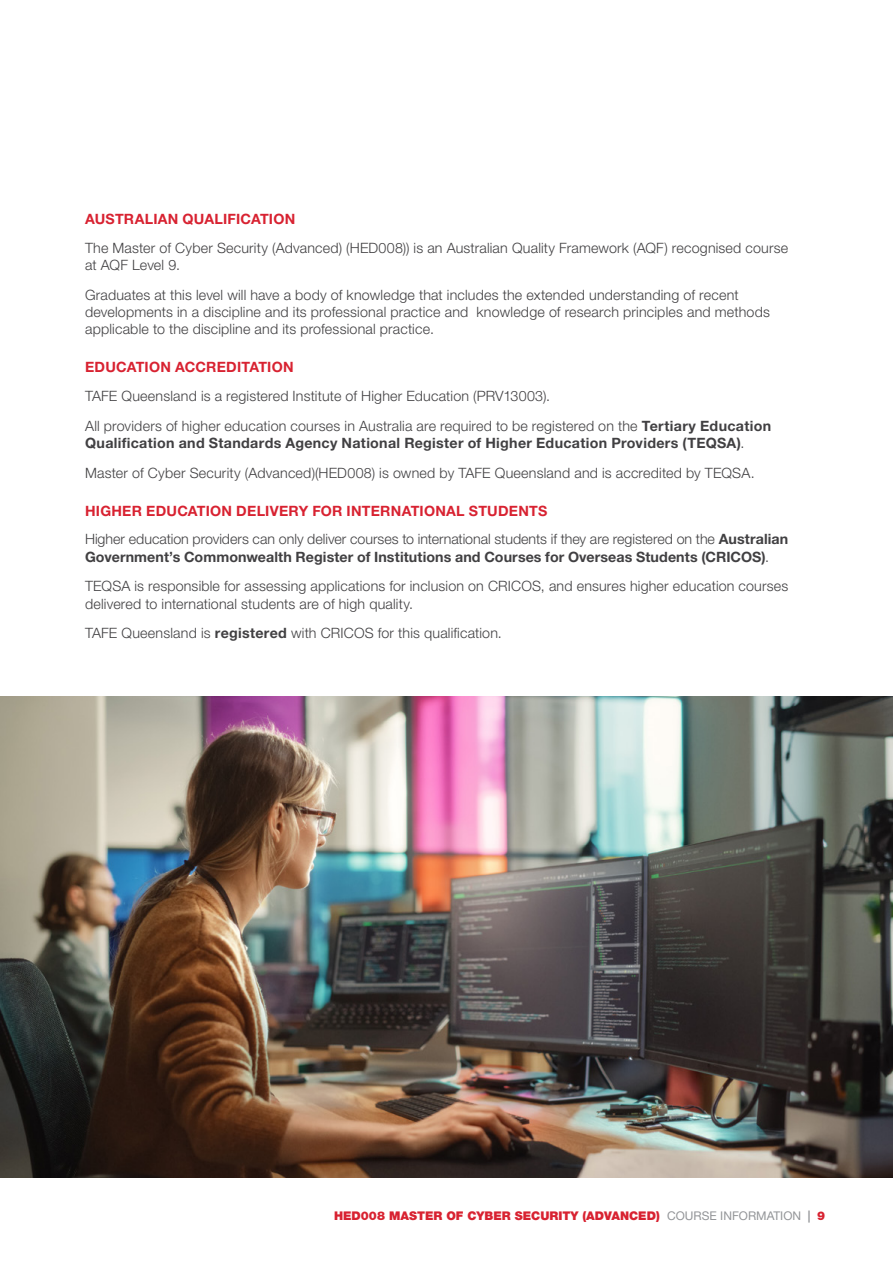
<style>
.page{position:relative;width:893px;height:1263px;background:#fff}
.page>*{position:absolute;margin:0;border:0;box-sizing:border-box;transform-origin:0 0}
.t1{font:300 14.25px/29.8px "Helvetica Neue LT Std";letter-spacing:.01em;color:#414042}
.t2{font:700 14.25px "Helvetica Neue LT Std";letter-spacing:.015em;color:#d82231}
.t3{font:900 12px "Helvetica Neue LT Std";color:#d82231}
.s1{font-weight:700}
.s2{font-weight:700;color:#d82231}
.s3{font-weight:400;color:#939598}
.s4{font-weight:700;color:#939598}
</style>
<div class="page">
<img style="left:0;top:696px;width:893px;height:482px">
<p class="t2" style="left:85px;top:210px;width:212px">AUSTRALIAN QUALIFICATION</p>
<p class="t1" style="left:85px;top:239px;width:705px;line-height:17.1px">The Master of Cyber Security (Advanced) (HED008)) is an Australian Quality Framework (AQF) recognised course at AQF Level 9.</p>
<p class="t1" style="left:85px;top:286px;width:686px;line-height:17.1px">Graduates at this level will have a body of knowledge that includes the extended understanding of recent developments in a discipline and its professional practice and knowledge of research principles and methods applicable to the discipline and its professional practice.</p>
<p class="t2" style="left:85px;top:358px;width:210px">EDUCATION ACCREDITATION</p>
<p class="t1" style="left:85px;top:380px;width:688px">TAFE Queensland is a registered Institute of Higher Education (PRV13003).<br>All providers of higher education courses in Australia are required to be registered on the <span class="s1">Tertiary Education</span></p>
<p class="t1" style="left:85px;top:427px;width:671px"><span class="s1">Qualification and Standards Agency National Register of Higher Education Providers (TEQSA)</span>.<br>Master of Cyber Security (Advanced)(HED008) is owned by TAFE Queensland and is accredited by TEQSA.</p>
<p class="t1" style="left:85px;top:496px;width:705px;line-height:28.5px"><span class="s2">HIGHER EDUCATION DELIVERY FOR INTERNATIONAL STUDENTS<br></span>Higher education providers can only deliver courses to international students if they are registered on the <span class="s1">Australian</span></p>
<p class="t1" style="left:85px;top:541px;width:705px"><span class="s1">Government’s Commonwealth Register of Institutions and Courses for Overseas Students (CRICOS)</span>.<br>TEQSA is responsible for assessing applications for inclusion on CRICOS, and ensures higher education courses</p>
<p class="t1" style="left:85px;top:588px;width:418px">delivered to international students are of high quality.<br>TAFE Queensland is <span class="s1">registered</span> with CRICOS for this qualification.</p>
<p class="t3" style="left:334px;top:1209px;width:493px">HED008 MASTER OF CYBER SECURITY (ADVANCED) <span class="s3">COURSE INFORMATION</span> <span class="s4">|</span> 9</p>
</div>
